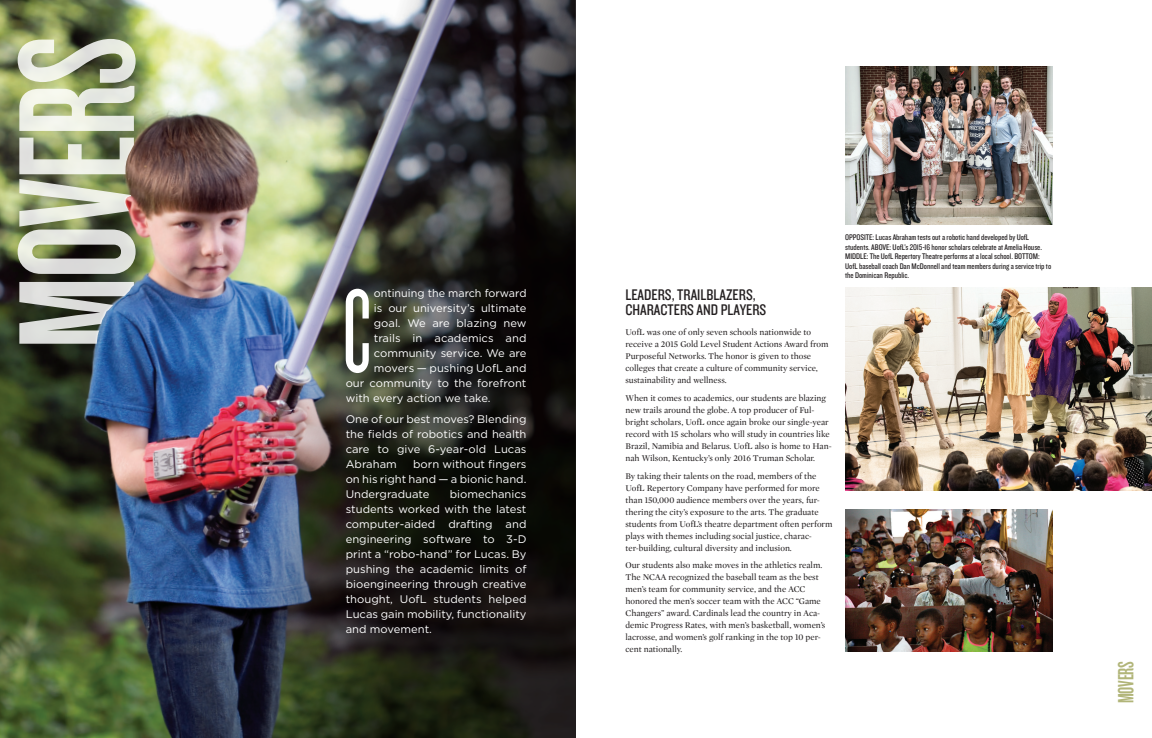
<style>
.page{position:relative;width:1152px;height:738px;background:#fff}
.page>*{position:absolute;margin:0;border:0;box-sizing:border-box;transform-origin:0 0}
.t1{font:172px "Knockout HTF47 Bantamweight";letter-spacing:-.01em;color:#fff}
.t2{font:123.6px "Knockout HTF26 Junior Flyweight";color:#fff}
.t3{font:23px "Knockout HTF47 Bantamweight";letter-spacing:-.01em;color:#b1b579}
.t4{font:16px/15px "Knockout HTF29 Junior Liteweight";color:#231f20}
.t5{font:11px/15px "Gotham HTF";color:#fff;text-align:justify}
.t6{font:9px/12px "Mercury Display Roman";color:#231f20}
.t7{font:8.5px/9.5px "Knockout HTF29 Junior Liteweight";letter-spacing:-.005em;color:#231f20}
</style>
<div class="page">
<img style="left:0;top:0;width:576px;height:738px">
<img style="left:845px;top:67px;width:208px;height:158px">
<img style="left:845px;top:288px;width:307px;height:203px">
<img style="left:845px;top:509px;width:208px;height:142px">
<h1 class="t1" style="left:-8px;top:349px;width:315px;rotate:-90deg">MOVERS</h1>
<p class="t2" style="left:343px;top:272px;width:30px">C</p>
<p class="t5" style="left:374px;top:285px;width:154px">ontinuing the march forward</p>
<p class="t5" style="left:374px;top:300px;width:154px">is our university’s ultimate</p>
<p class="t5" style="left:374px;top:315px;width:154px">goal. We are blazing new</p>
<p class="t5" style="left:374px;top:331px;width:154px">trails in academics and</p>
<p class="t5" style="left:374px;top:346px;width:154px">community service. We are</p>
<p class="t5" style="left:374px;top:361px;width:154px">movers — pushing UofL and</p>
<p class="t5" style="left:346px;top:376px;width:182px">our community to the forefront</p>
<p class="t5" style="left:346px;top:391px;width:146px">with every action we take.</p>
<p class="t5" style="left:346px;top:411px;width:182px">One of our best moves? Blending the fields of robotics and health care to give 6-year-old Lucas Abraham</p>
<p class="t5" style="left:346px;top:456px;width:182px;text-indent:67px">born without fingers on his right hand — a bionic hand.<br>Undergraduate</p>
<p class="t5" style="left:346px;top:486px;width:182px;text-indent:104px">biomechanics students worked with the latest computer-aided drafting and engineering software to 3-D print a “robo-hand” for Lucas. By pushing the academic limits of bioengineering through creative thought, UofL students helped Lucas gain mobility, functionality and movement.</p>
<h2 class="t4" style="left:626px;top:288px;width:142px">LEADERS, TRAILBLAZERS,<br>CHARACTERS AND PLAYERS</h2>
<p class="t6" style="left:626px;top:326px;width:204px">UofL was one of only seven schools nationwide to receive a 2015 Gold Level Student Actions Award from Purposeful Networks. The honor is given to those colleges that create a culture of community service, sustainability and wellness.</p>
<p class="t6" style="left:626px;top:392px;width:208px">When it comes to academics, our students are blazing new trails around the globe. A top producer of Ful&shy;bright scholars, UofL once again broke our single-year record with 15 scholars who will study in countries like Brazil, Namibia and Belarus. UofL also is home to Han&shy;nah Wilson, Kentucky’s only 2016 Truman Scholar.</p>
<p class="t6" style="left:626px;top:470px;width:209px">By taking their talents on the road, members of the UofL Repertory Company have performed for more than 150,000 audience members over the years, fur&shy;thering the city’s exposure to the arts. The graduate students from UofL’s theatre department often perform plays with themes including social justice, charac&shy;ter-building, cultural diversity and inclusion.</p>
<p class="t6" style="left:626px;top:560px;width:201px">Our students also make moves in the athletics realm.<br>The NCAA recognized the baseball team as the best men’s team for community service, and the ACC honored the men’s soccer team with the ACC “Game Changers” award. Cardinals lead the country in Aca&shy;demic Progress Rates, with men’s basketball, women’s lacrosse, and women’s golf ranking in the top 10 per&shy;cent nationally.</p>
<p class="t7" style="left:845px;top:233px;width:208px">OPPOSITE: Lucas Abraham tests out a robotic hand developed by UofL students. ABOVE: UofL’s 2015-16 honor scholars celebrate at Amelia House.<br>MIDDLE: The UofL Repertory Theatre performs at a local school. BOTTOM:<br>UofL baseball coach Dan McDonnell and team members during a service trip to the Dominican Republic.</p>
<p class="t3" style="left:1115px;top:703px;width:43px;rotate:-90deg">MOVERS</p>
</div>
